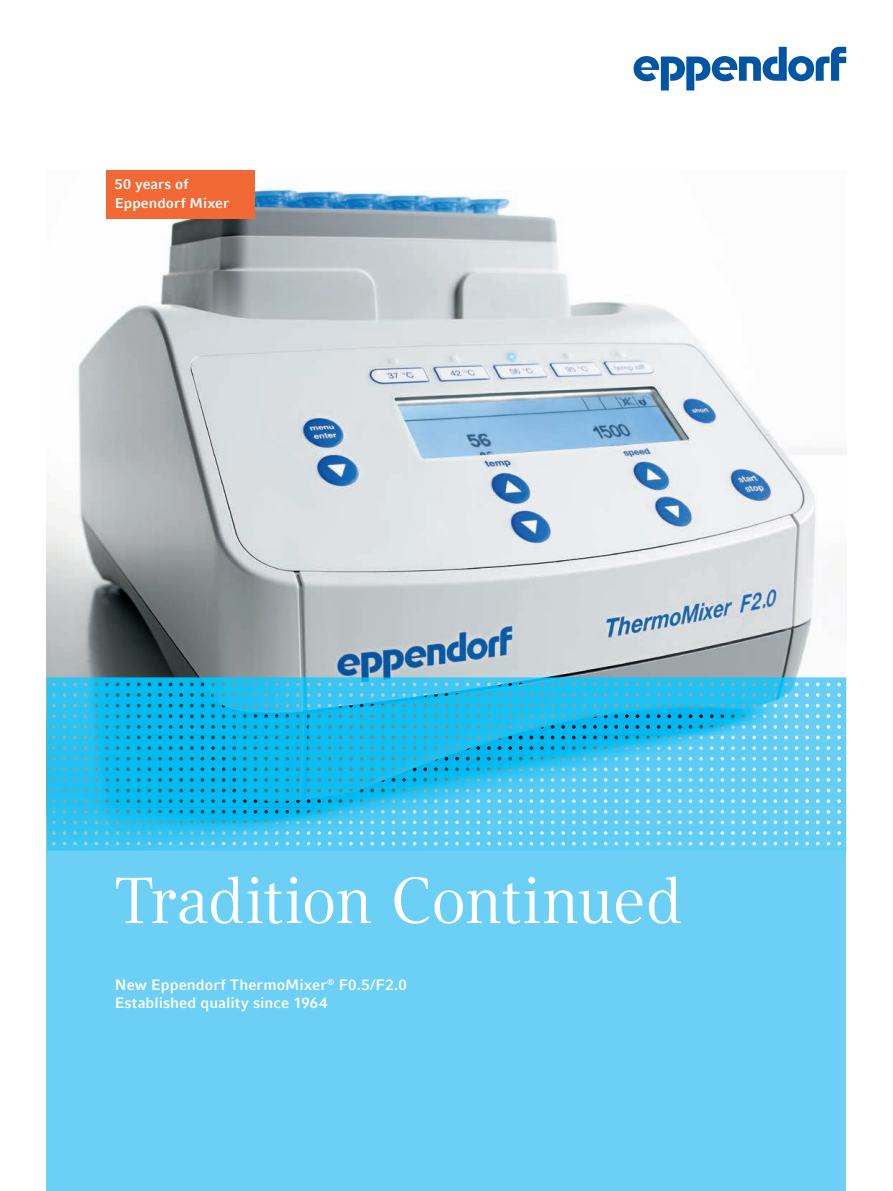
<style>
.page{position:relative;width:893px;height:1191px;background:#fff}
.page>*{position:absolute;margin:0;border:0;box-sizing:border-box;transform-origin:0 0}
.t1{font:64.5px "Compatil Textfor Eppendorf";letter-spacing:-.02em;color:#fff}
.t2{font:700 15px/18.6px "Compatil Factfor Eppendorf";letter-spacing:.005em;color:#fff}
.t3{font:700 14.25px/18.6px "Compatil Factfor Eppendorf";letter-spacing:.005em;color:#fff}
</style>
<div class="page">
<img style="left:47px;top:189px;width:799px;height:488px">
<div style="left:47px;top:850px;width:799px;height:341px;background:#6bcff6"></div>
<img style="left:47px;top:677px;width:266px;height:173px">
<img style="left:313px;top:677px;width:533px;height:116px">
<img style="left:581px;top:812px;width:265px;height:38px">
<img style="left:47px;top:735px;width:266px;height:58px">
<img style="left:580px;top:735px;width:266px;height:77px">
<img style="left:313px;top:793px;width:267px;height:57px">
<img style="left:313px;top:812px;width:1px;height:38px">
<img style="left:580px;top:812px;width:1px;height:38px">
<svg style="left:634px;top:47px;width:212px;height:43px"></svg>
<div style="left:106px;top:170px;width:149px;height:49px;background:#f26935"></div>
<p class="t3" style="left:115px;top:175px;width:116px">50 years of<br>Eppendorf Mixer</p>
<h1 class="t1" style="left:115px;top:863px;width:569px">Tradition Continued</h1>
<p class="t2" style="left:115px;top:975px;width:294px">New Eppendorf ThermoMixer<sup>®</sup> F0.5/F2.0<br>Established quality since 1964</p>
</div>
